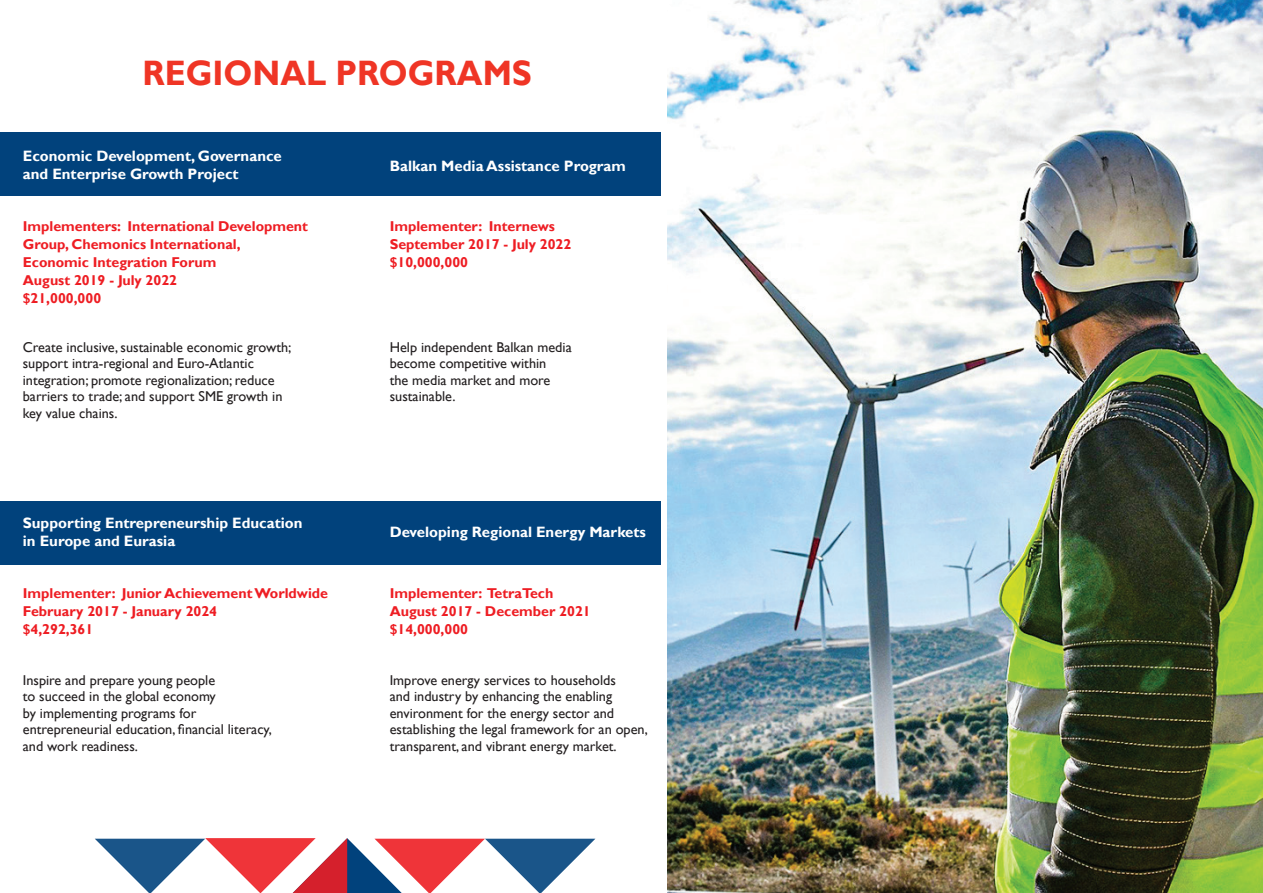
<style>
.page{position:relative;width:1263px;height:893px;background:#fff}
.page>*{position:absolute;margin:0;border:0;box-sizing:border-box;transform-origin:0 0}
.Naslov_36{font:700 35.25px "Gill Sans";color:#ef3525;scale:.93 1}
.t1{font:700 15px/18px "Gill Sans";color:#fff}
.t2{font:14.25px/16.5px "Gill Sans";color:#231f20}
.t3{font:700 14.25px/18px "Gill Sans";color:#ee1d23}
</style>
<div class="page">
<div style="left:0;top:132px;width:660px;height:64px;background:#01427c"></div>
<div style="left:0;top:501px;width:660px;height:63px;background:#01427c"></div>
<img style="left:668px;top:0;width:595px;height:893px">
<svg style="left:95px;top:838px;width:500px;height:55px"></svg>
<p class="Naslov_36" style="left:142px;top:52px;width:420px">REGIONAL PROGRAMS</p>
<p class="t1" style="left:23px;top:148px;width:261px">Economic Development, Governance and Enterprise Growth Project</p>
<p class="t3" style="left:23px;top:218px;width:287px">Implementers: International Development<br>Group, Chemonics International,<br>Economic Integration Forum</p>
<p class="t3" style="left:23px;top:272px;width:156px">August 2019 - July 2022</p>
<p class="t3" style="left:23px;top:290px;width:80px">$21,000,000</p>
<p class="t2" style="left:23px;top:339px;width:270px">Create inclusive, sustainable economic growth; support intra-regional and Euro-Atlantic integration; promote regionalization; reduce barriers to trade; and support SME growth in key value chains.</p>
<p class="t1" style="left:23px;top:514px;width:281px">Supporting Entrepreneurship Education in Europe and Eurasia</p>
<p class="t3" style="left:23px;top:584px;width:307px">Implementer: Junior Achievement Worldwide</p>
<p class="t3" style="left:23px;top:602px;width:196px">February 2017 - January 2024</p>
<p class="t3" style="left:23px;top:620px;width:72px">$4,292,361</p>
<p class="t1" style="left:390px;top:157px;width:238px">Balkan Media Assistance Program</p>
<p class="t3" style="left:390px;top:218px;width:183px">Implementer: Internews<br>September 2017 - July 2022</p>
<p class="t3" style="left:390px;top:254px;width:80px">$10,000,000</p>
<p class="t2" style="left:390px;top:339px;width:184px">Help independent Balkan media become competitive within<br>the media market and more sustainable.</p>
<p class="t1" style="left:390px;top:523px;width:258px">Developing Regional Energy Markets</p>
<p class="t3" style="left:390px;top:584px;width:165px">Implementer: TetraTech</p>
<p class="t3" style="left:390px;top:602px;width:202px">August 2017 - December 2021</p>
<p class="t3" style="left:390px;top:620px;width:80px">$14,000,000</p>
<p class="t2" style="left:23px;top:672px;width:251px">Inspire and prepare young people<br>to succeed in the global economy<br>by implementing programs for entrepreneurial education, financial literacy, and work readiness.</p>
<p class="t2" style="left:390px;top:672px;width:260px">Improve energy services to households<br>and industry by enhancing the enabling environment for the energy sector and establishing the legal framework for an open, transparent, and vibrant energy market.</p>
</div>
